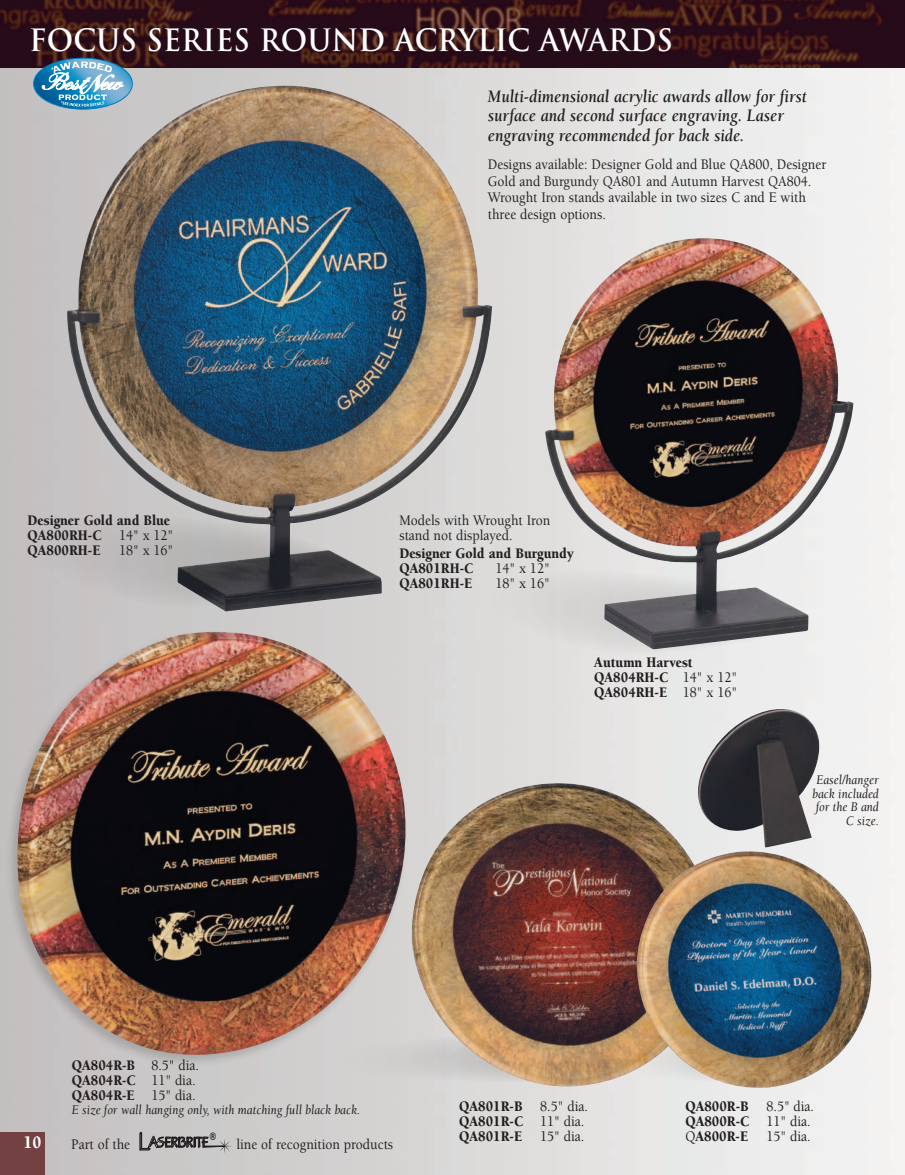
<style>
.page{position:relative;width:905px;height:1175px;background:#fff}
.page>*{position:absolute;margin:0;border:0;box-sizing:border-box;transform-origin:0 0}
.t1{font:700 30px "Trajan";color:#fff;scale:.95 1}
.t2{font:italic 700 18px/19.5px "Berkeley";color:#231f20;scale:.9 1}
.t3{font:900 18px "Berkeley";color:#fff;scale:.9 1}
.t4{font:900 15px/15px "Berkeley";color:#231f20;scale:.9 1}
.t5{font:500 15px/16.5px "Berkeley";color:#231f20;scale:.9 1}
.t6{font:italic 13.5px/13.5px "Berkeley";color:#231f20;text-align:right;scale:.9 1}
.t7{font:700 10.5px "Helvetica";color:#231f20;scale:.8 1}
.s1{font-weight:500}
</style>
<div class="page">
<img style="left:0;top:0;width:905px;height:1174px">
<img style="left:695px;top:709px;width:129px;height:138px">
<img style="left:0;top:0;width:904px;height:68px">
<div style="left:0;top:1132px;width:44px;height:42px;background:#734142"></div>
<svg style="left:139px;top:1132px;width:92px;height:20px"></svg>
<div style="left:4px;top:628px;width:404px;height:439px;background:#231f20;opacity:.2"></div>
<img style="left:11px;top:632px;width:398px;height:438px">
<div style="left:0;top:513px;width:67px;height:96px;background:#c3c0bf"></div>
<svg style="left:461px;top:568px;width:352px;height:89px"></svg>
<svg style="left:231px;top:1028px;width:179px;height:56px"></svg>
<img style="left:410px;top:783px;width:309px;height:305px">
<img style="left:631px;top:851px;width:248px;height:237px">
<img style="left:545px;top:238px;width:308px;height:411px">
<img style="left:67px;top:86px;width:425px;height:525px">
<svg style="left:33px;top:58px;width:100px;height:52px"></svg>
<h1 class="t1" style="left:29px;top:21px;width:679px">FOCUS SERIES ROUND ACRYLIC AWARDS</h1>
<p class="t4" style="left:28px;top:513px;width:163px">Designer Gold and Blue<br>QA800RH-C <span class="s1">14" x 12"<br></span>QA800RH-E <span class="s1">18" x 16"</span></p>
<p class="t2" style="left:488px;top:87px;width:356px">Multi-dimensional acrylic awards allow for first surface and second surface engraving. Laser engraving recommended for back side.</p>
<p class="t5" style="left:488px;top:157px;width:377px">Designs available: Designer Gold and Blue QA800, Designer Gold and Burgundy QA801 and Autumn Harvest QA804.<br>Wrought Iron stands available in two sizes C and E with three design options.</p>
<p class="t5" style="left:399px;top:513px;width:169px;line-height:15px">Models with Wrought Iron stand not displayed.</p>
<p class="t4" style="left:399px;top:545px;width:195px">Designer Gold and Burgundy<br>QA801RH-C</p>
<p class="t5" style="left:495px;top:560px;width:62px">14" x 12"</p>
<p class="t4" style="left:399px;top:575px;width:82px">QA801RH-E</p>
<p class="t5" style="left:495px;top:575px;width:62px">18" x 16"</p>
<p class="t4" style="left:594px;top:655px;width:160px">Autumn Harvest<br>QA804RH-C <span class="s1">14" x 12"<br></span>QA804RH-E <span class="s1">18" x 16"</span></p>
<p class="t6" style="left:812px;top:773px;width:75px">Easel/hanger back included for the B and<br>C size.</p>
<p class="t4" style="left:72px;top:1058px;width:143px">QA804R-B <span class="s1">8.5" dia.<br></span>QA804R-C <span class="s1">11" dia.<br></span>QA804R-E <span class="s1">15" dia.</span></p>
<p class="t6" style="left:72px;top:1102px;width:322px">E size for wall hanging only, with matching full black back.</p>
<p class="t4" style="left:459px;top:1099px;width:144px">QA801R-B <span class="s1">8.5" dia.<br></span>QA801R-C <span class="s1">11" dia.<br></span>QA801R-E <span class="s1">15" dia.</span></p>
<p class="t4" style="left:685px;top:1099px;width:144px">QA800R-B <span class="s1">8.5" dia.<br></span>QA800R-C <span class="s1">11" dia.<br>Q</span>A800R-E <span class="s1">15" dia.</span></p>
<p class="t7" style="left:210px;top:1127px;width:9px">®</p>
<p class="t3" style="left:24px;top:1133px;width:22px">10</p>
<p class="t5" style="left:71px;top:1135px;width:67px">Part of the</p>
<p class="t5" style="left:236px;top:1135px;width:176px">line of recognition products</p>
</div>
